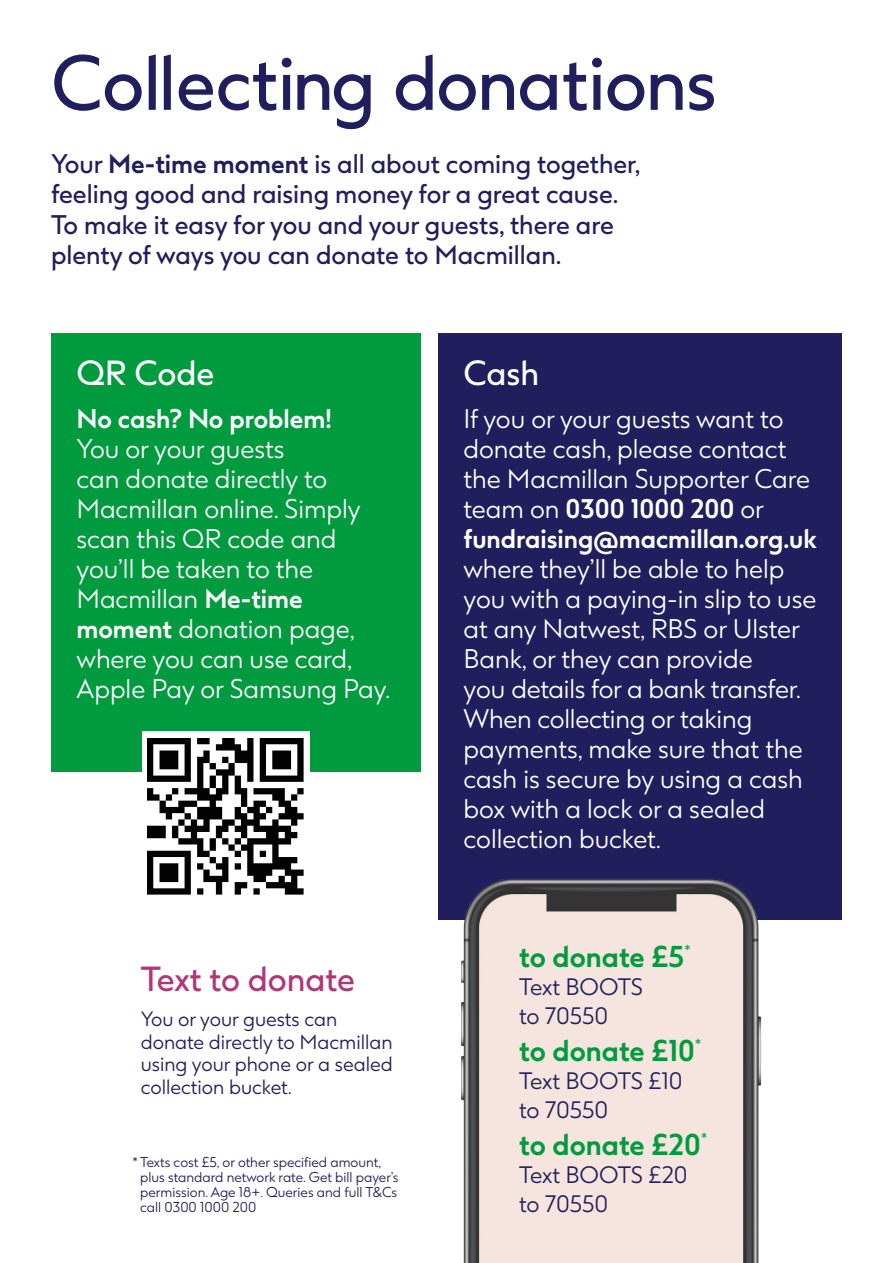
<style>
.page{position:relative;width:893px;height:1263px;background:#fff}
.page>*{position:absolute;margin:0;border:0;box-sizing:border-box;transform-origin:0 0}
.F___Headline{font:73.5px "Boots Sharp";letter-spacing:-.01em;color:#201e5c}
.t1{font:33px "Boots Sharp";color:#b03777}
.t2{font:33px "Boots Sharp";color:#fff}
.t3{font:700 28.5px "Boots Sharp";color:#009b3e}
.t4{font:300 25.5px/30px "Boots Sharp";color:#fff}
.t5{font:25.5px/30px "Boots Sharp";color:#201e5c}
.t6{font:300 22.5px/28.5px "Boots Sharp";color:#201e5c}
.t7{font:300 19.5px/22.5px "Boots Sharp";color:#201e5c}
.t8{font:300 13.5px/15px "Boots Sharp";color:#201e5c}
.s1{font-weight:700}
</style>
<div class="page">
<div style="left:438px;top:333px;width:404px;height:587px;background:#201e5c"></div>
<div style="left:51px;top:333px;width:370px;height:438px;background:#009b3e"></div>
<img style="left:461px;top:878px;width:301px;height:385px">
<div style="left:142px;top:732px;width:168px;height:170px;background:#fff"></div>
<img style="left:148px;top:739px;width:156px;height:156px">
<p class="F___Headline" style="left:51px;top:36px;width:667px">Collecting donations</p>
<p class="t5" style="left:51px;top:149px;width:591px">Your <span class="s1">Me-time moment</span> is all about coming together, feeling good and raising money for a great cause.<br>To make it easy for you and your guests, there are plenty of ways you can donate to Macmillan.</p>
<p class="t2" style="left:77px;top:352px;width:139px">QR Code</p>
<p class="t4" style="left:77px;top:403px;width:286px"><span class="s1">No cash? No problem!<br></span>You or your guests<br>can donate directly to<br>Macmillan online. Simply scan this QR code and you’ll be taken to the<br>Macmillan <span class="s1">Me-time moment</span> donation page, where you can use card,</p>
<p class="t4" style="left:77px;top:673px;width:316px">Apple Pay or Samsung Pay.</p>
<p class="t1" style="left:141px;top:958px;width:216px">Text to donate</p>
<p class="t7" style="left:141px;top:1008px;width:253px">You or your guests can donate directly to Macmillan using your phone or a sealed collection bucket.</p>
<p class="t8" style="left:140px;top:1154px;width:260px;text-indent:-8px">* Texts cost £5, or other specified amount, plus standard network rate. Get bill payer’s permission. Age 18+. Queries and full T&amp;Cs call 0300 1000 200</p>
<p class="t2" style="left:463px;top:352px;width:77px">Cash</p>
<p class="t4" style="left:463px;top:403px;width:355px">If you or your guests want to donate cash, please contact the Macmillan Supporter Care team on <span class="s1">0300 1000 200</span> or <span class="s1">fundraising@macmillan.org.uk </span>where they’ll be able to help you with a paying-in slip to use at any Natwest, RBS or Ulster<br>Bank, or they can provide<br>you details for a bank transfer.<br>When collecting or taking payments, make sure that the cash is secure by using a cash box with a lock or a sealed collection bucket.</p>
<p class="t3" style="left:519px;top:938px;width:173px">to donate £5<sup>*</sup></p>
<p class="t6" style="left:519px;top:973px;width:125px">Text BOOTS to 70550</p>
<p class="t3" style="left:519px;top:1032px;width:184px">to donate £10<sup>*</sup></p>
<p class="t6" style="left:519px;top:1067px;width:165px">Text BOOTS £10 to 70550</p>
<p class="t3" style="left:519px;top:1126px;width:190px">to donate £20<sup>*</sup></p>
<p class="t6" style="left:519px;top:1161px;width:170px">Text BOOTS £20 to 70550</p>
</div>
